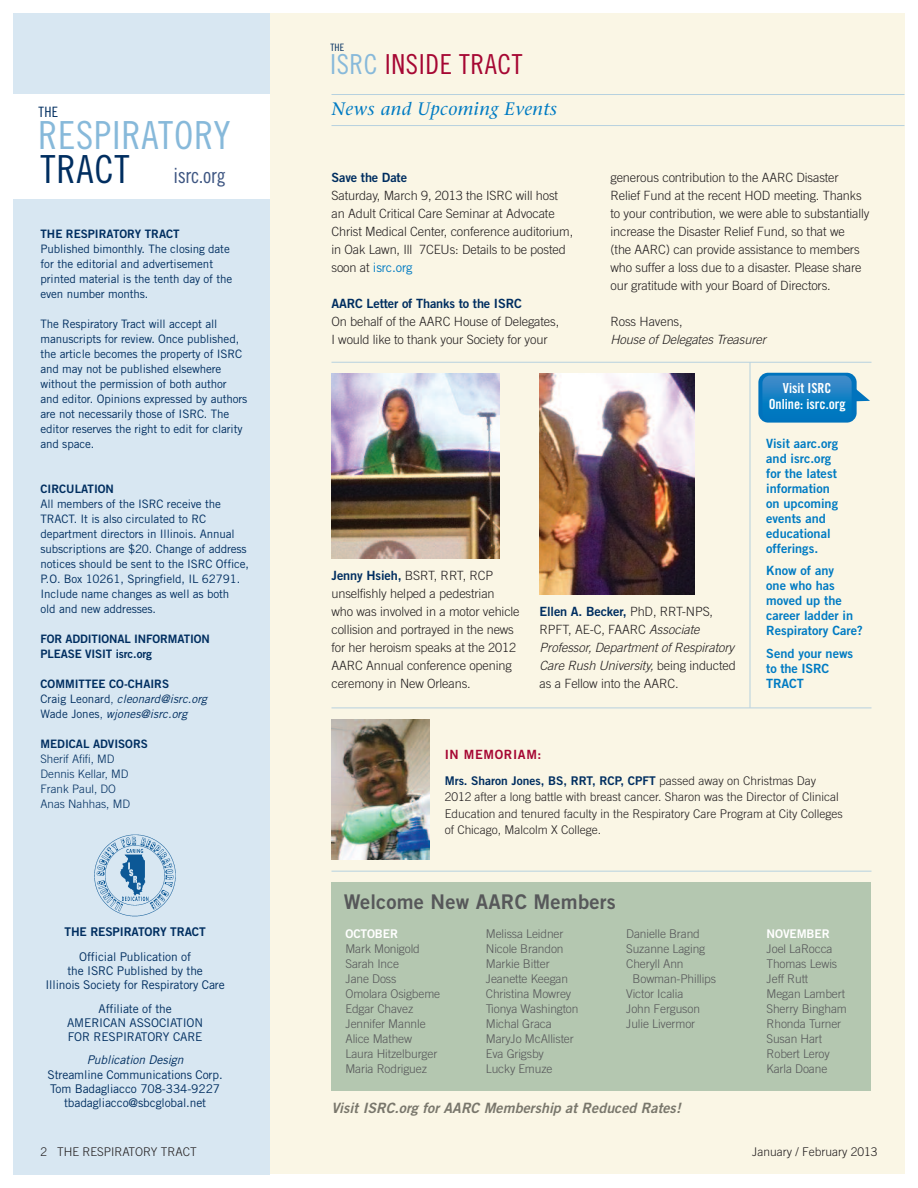
<style>
.page{position:relative;width:918px;height:1188px;background:#fff}
.page>*{position:absolute;margin:0;border:0;box-sizing:border-box;transform-origin:0 0}
.t1{font:38.7px "Trade Gothic Cond Eighteen";letter-spacing:.02em;color:#87b9da}
.t2{font:27.6px "Trade Gothic Cond Eighteen";letter-spacing:.02em;color:#a60733}
.t3{font:21px "Trade Gothic Cond Eighteen";letter-spacing:-.015em;color:#3e5682}
.t4{font:20.25px "Trade Gothic Bold Two";letter-spacing:.01em;color:#57585a}
.t5{font:italic 18px "Stone Serif";letter-spacing:.025em;color:#007bc3}
.t6{font:italic 14.25px "Trade Gothic Bold Two";letter-spacing:.005em;color:#79776c}
.t7{font:14.25px "Trade Gothic Cond Eighteen";color:#002e60}
.t8{font:13.8px/16.5px "Trade Gothic Bold Cond Twenty";color:#fff;text-align:center}
.t9{font:300 12.75px/18px "Trade Gothic";letter-spacing:-.01em;color:#231f20}
.t10{font:12.75px/15px "Trade Gothic Bold Two";color:#007bc3}
.t11{font:italic 300 12.75px/18px "Trade Gothic";letter-spacing:-.005em;color:#231f20}
.t12{font:12.75px "Trade Gothic Bold Two";letter-spacing:-.01em;color:#002e60}
.t13{font:12.75px "Trade Gothic Bold Two";letter-spacing:.05em;color:#a60733}
.t14{font:300 12px/15px "Trade Gothic";letter-spacing:-.01em;color:#57585a}
.t15{font:12px/14.2px "Trade Gothic";letter-spacing:-.01em;color:#002e60;text-align:center}
.t16{font:300 12px/16.5px "Trade Gothic";color:#231f20}
.t17{font:12px "Trade Gothic Bold Two";color:#002e60}
.t18{font:italic 12px "Trade Gothic";letter-spacing:-.005em;color:#002e60}
.t19{font:12px "Trade Gothic Bold Two";letter-spacing:-.01em;color:#fff}
.t20{font:11.7px/15px "Trade Gothic";letter-spacing:-.01em;color:#002e60}
.t21{font:11.7px/15px "Trade Gothic Bold Two";color:#002e60}
.t22{font:italic 11.7px/15px "Trade Gothic";letter-spacing:.005em;color:#002e60}
.t23{font:300 11.7px/15px "Trade Gothic";color:#002e60}
.t24{font:10.2px "Trade Gothic Cond Eighteen";color:#002e60}
.s1{font-size:38.7px;color:#002e60}
.s2{font-style:normal}
.s3{font-weight:300;font-style:normal}
.s4{color:#87b9da}
.s5{font-weight:400;color:#007bc3}
.s6{font-family:"Trade Gothic Bold Two";font-weight:400;color:#002e60}
.s7{font-family:"Trade Gothic";font-weight:300;color:#231f20}
</style>
<div class="page">
<div style="left:270px;top:14px;width:634px;height:1160px;background:#faf6e5"></div>
<div style="left:14px;top:199px;width:256px;height:975px;background:#d8e7f2"></div>
<img style="left:94px;top:834px;width:82px;height:83px">
<div style="left:14px;top:14px;width:256px;height:80px;background:#d8e7f2"></div>
<img style="left:332px;top:719px;width:98px;height:141px">
<hr style="left:332px;top:871px;width:540px;height:1px;background:#b6d1df">
<hr style="left:332px;top:708px;width:540px;height:1px;background:#b6d1df">
<hr style="left:332px;top:94px;width:572px;height:1px;background:#b6d1df">
<hr style="left:332px;top:125px;width:572px;height:1px;background:#b6d1df">
<img style="left:332px;top:373px;width:167px;height:185px">
<img style="left:539px;top:373px;width:155px;height:221px">
<div style="left:332px;top:883px;width:540px;height:208px;background:#b4c7b0"></div>
<hr style="left:750px;top:362px;width:1px;height:346px;background:#b6d1df">
<hr style="left:332px;top:362px;width:540px;height:1px;background:#b6d1df">
<svg style="left:758px;top:373px;width:99px;height:50px"></svg>
<div style="left:762px;top:376px;width:90px;height:46px;background:linear-gradient(to bottom,#3c8cca,#0074bd);border-radius:8px"></div>
<svg style="left:855px;top:388px;width:15px;height:13px"></svg>
<p class="t24" style="left:330px;top:43px;width:15px">THE</p>
<p class="t7" style="left:39px;top:107px;width:21px">THE</p>
<h1 class="t1" style="left:38px;top:121px;width:194px">RESPIRATORY</h1>
<h3 class="t3" style="left:41px;top:168px;width:187px"><span class="s1">TRACT</span> isrc.org</h3>
<p class="t21" style="left:40px;top:228px;width:141px">THE RESPIRATORY TRACT</p>
<p class="t20" style="left:41px;top:243px;width:193px">Published bimonthly. The closing date for the editorial and advertisement printed material is the tenth day of the even number months.</p>
<p class="t20" style="left:41px;top:318px;width:208px">The Respiratory Tract will accept all manuscripts for review. Once published, the article becomes the property of ISRC and may not be published elsewhere without the permission of both author and editor. Opinions expressed by authors are not necessarily those of ISRC. The editor reserves the right to edit for clarity and space.</p>
<p class="t21" style="left:41px;top:483px;width:75px">CIRCULATION</p>
<p class="t20" style="left:41px;top:498px;width:210px">All members of the ISRC receive the TRACT. It is also circulated to RC department directors in Illinois. Annual subscriptions are $20. Change of address notices should be sent to the ISRC Office, P.O. Box 10261, Springfield, IL 62791.<br>Include name changes as well as both<br>old and new addresses.</p>
<p class="t21" style="left:41px;top:633px;width:171px">FOR ADDITIONAL INFORMATION<br>PLEASE VISIT isrc.org</p>
<p class="t21" style="left:41px;top:678px;width:130px">COMMITTEE CO-CHAIRS</p>
<p class="t22" style="left:41px;top:693px;width:168px"><span class="s2">Craig Leonard</span><span class="s3">,</span> cleonard@isrc.org<br><span class="s2">Wade Jones</span><span class="s3">,</span> wjones@isrc.org</p>
<p class="t21" style="left:41px;top:738px;width:109px">MEDICAL ADVISORS</p>
<p class="t23" style="left:41px;top:753px;width:91px">Sherif Afifi, MD<br>Dennis Kellar, MD<br>Frank Paul, DO<br>Anas Nahhas, MD</p>
<p class="t17" style="left:65px;top:928px;width:143px">THE RESPIRATORY TRACT</p>
<p class="t15" style="left:45px;top:951px;width:181px">Official Publication of<br>the ISRC Published by the<br>Illinois Society for Respiratory Care</p>
<p class="t15" style="left:67px;top:1002px;width:138px">Affiliate of the<br>AMERICAN ASSOCIATION<br>FOR RESPIRATORY CARE</p>
<p class="t18" style="left:87px;top:1056px;width:98px">Publication Design</p>
<p class="t15" style="left:48px;top:1068px;width:177px">Streamline Communications Corp.<br>Tom Badagliacco 708-334-9227 tbadagliacco@sbcglobal.net</p>
<h2 class="t2" style="left:330px;top:54px;width:194px"><span class="s4">ISRC</span> INSIDE TRACT</h2>
<h3 class="t5" style="left:332px;top:102px;width:227px">News and Upcoming Events</h3>
<p class="t12" style="left:332px;top:173px;width:77px">Save the Date</p>
<p class="t9" style="left:331px;top:188px;width:243px">Saturday, March 9, 2013 the ISRC will host an Adult Critical Care Seminar at Advocate Christ Medical Center, conference auditorium, in Oak Lawn, Ill 7CEUs: Details to be posted soon at <span class="s5">isrc.org</span></p>
<p class="t12" style="left:331px;top:299px;width:192px">AARC Letter of Thanks to the ISRC</p>
<p class="t9" style="left:331px;top:314px;width:229px">On behalf of the AARC House of Delegates,<br>I would like to thank your Society for your</p>
<p class="t9" style="left:610px;top:170px;width:260px">generous contribution to the AARC Disaster Relief Fund at the recent HOD meeting. Thanks to your contribution, we were able to substantially increase the Disaster Relief Fund, so that we<br>(the AARC) can provide assistance to members who suffer a loss due to a disaster. Please share our gratitude with your Board of Directors.</p>
<p class="t9" style="left:610px;top:314px;width:74px">Ross Havens,</p>
<p class="t11" style="left:610px;top:332px;width:157px">House of Delegates Treasurer</p>
<p class="t8" style="left:769px;top:381px;width:78px">Visit ISRC<br>Online: isrc.org</p>
<p class="t9" style="left:331px;top:567px;width:190px"><span class="s6">Jenny Hsieh,</span> BSRT, RRT, RCP unselfishly helped a pedestrian<br>who was involved in a motor vehicle collision and portrayed in the news for her heroism speaks at the 2012<br>AARC Annual conference opening ceremony in New Orleans.</p>
<p class="t12" style="left:540px;top:607px;width:175px">Ellen A. Becker, <span class="s7">PhD, RRT-NPS,</span></p>
<p class="t11" style="left:540px;top:622px;width:198px"><span class="s2">RPFT, AE-C, FAARC</span> Associate<br>Professor, Department of Respiratory<br>Care Rush University, <span class="s2">being inducted as a Fellow into the AARC.</span></p>
<p class="t10" style="left:766px;top:437px;width:73px">Visit aarc.org and isrc.org for the latest information on upcoming events and educational offerings.</p>
<p class="t10" style="left:766px;top:565px;width:98px">Know of any<br>one who has moved up the career ladder in<br>Respiratory Care?</p>
<p class="t10" style="left:766px;top:647px;width:89px">Send your news to the ISRC<br>TRACT</p>
<p class="t13" style="left:445px;top:750px;width:98px">IN MEMORIAM:</p>
<p class="t17" style="left:445px;top:776px;width:373px">Mrs. Sharon Jones, BS, RRT, RCP, CPFT <span class="s7">passed away on Christmas Day</span></p>
<p class="t16" style="left:445px;top:790px;width:400px">2012 after a long battle with breast cancer. Sharon was the Director of Clinical<br>Education and tenured faculty in the Respiratory Care Program at City Colleges of Chicago, Malcolm X College.</p>
<h3 class="t4" style="left:344px;top:894px;width:273px">Welcome New AARC Members</h3>
<p class="t19" style="left:345px;top:929px;width:54px">OCTOBER</p>
<p class="t14" style="left:345px;top:942px;width:96px">Mark Monigold<br>Sarah Ince<br>Jane Doss<br>Omolara Osigbeme<br>Edgar Chavez<br>Jennifer Mannle<br>Alice Mathew<br>Laura Hitzelburger<br>Maria Rodriguez</p>
<p class="t14" style="left:486px;top:927px;width:94px">Melissa Leidner<br>Nicole Brandon<br>Markie Bitter<br>Jeanette Keegan<br>Christina Mowrey<br>Tionya Washington<br>Michal Graca<br>MaryJo McAllister<br>Eva Grigsby<br>Lucky Emuze</p>
<p class="t14" style="left:626px;top:927px;width:75px">Danielle Brand</p>
<p class="t14" style="left:626px;top:942px;width:81px">Suzanne Laging</p>
<p class="t14" style="left:626px;top:957px;width:59px">Cheryll Ann</p>
<p class="t14" style="left:633px;top:972px;width:85px">Bowman-Phillips</p>
<p class="t14" style="left:626px;top:987px;width:59px">Victor Icalia</p>
<p class="t14" style="left:626px;top:1002px;width:75px">John Ferguson</p>
<p class="t14" style="left:626px;top:1017px;width:71px">Julie Livermor</p>
<p class="t6" style="left:332px;top:1102px;width:351px">Visit ISRC.org for AARC Membership at Reduced Rates!</p>
<p class="t19" style="left:767px;top:929px;width:65px">NOVEMBER</p>
<p class="t14" style="left:767px;top:942px;width:82px">Joel LaRocca<br>Thomas Lewis<br>Jeff Rutt<br>Megan Lambert<br>Sherry Bingham<br>Rhonda Turner<br>Susan Hart<br>Robert Leroy<br>Karla Doane</p>
<p class="t16" style="left:40px;top:1145px;width:158px">2 THE RESPIRATORY TRACT</p>
<p class="t16" style="left:752px;top:1145px;width:127px">January / February 2013</p>
</div>
